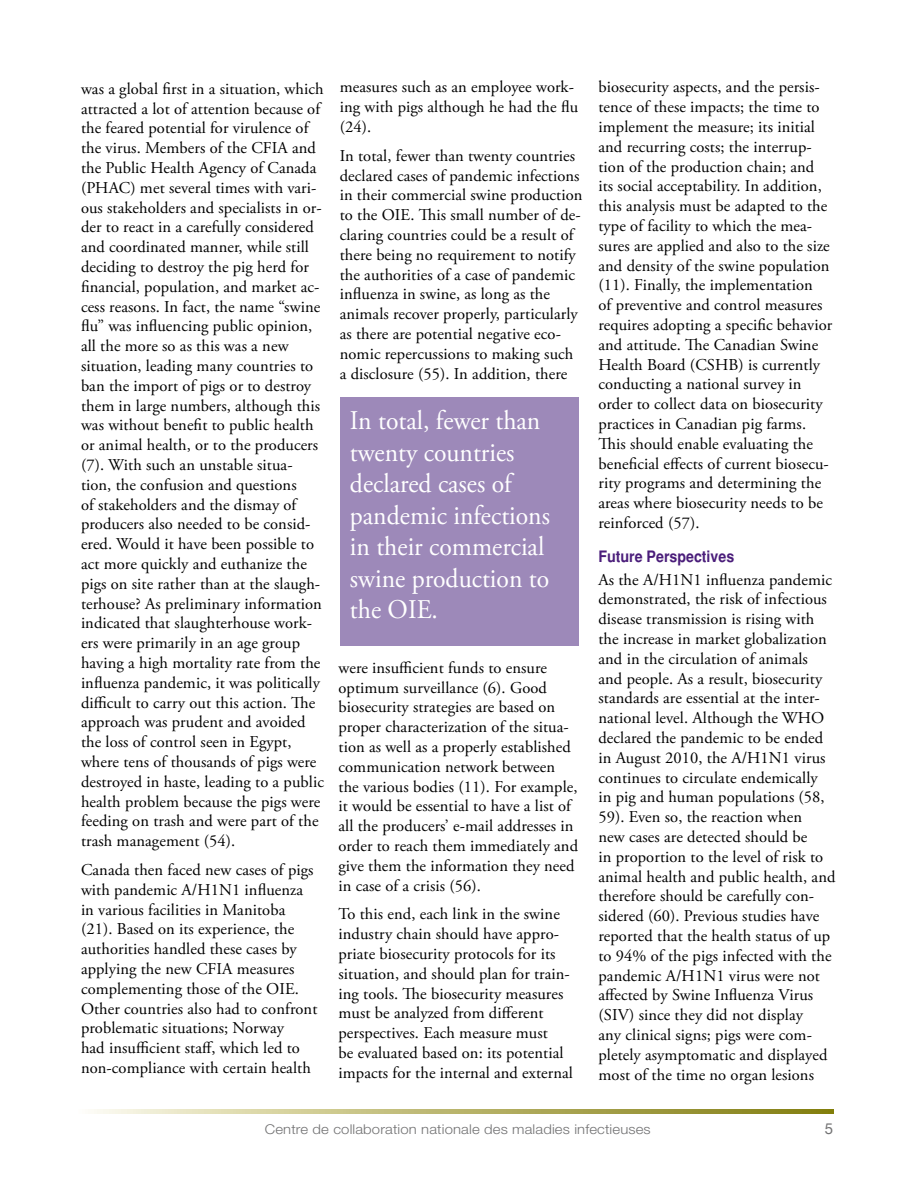
<style>
.page{position:relative;width:918px;height:1188px;background:#fff}
.page>*{position:absolute;margin:0;border:0;box-sizing:border-box;transform-origin:0 0}
.t1{font:27px/31.5px "Adobe Garamond Pro";color:#fff;scale:.95 1}
.t2{font:16.5px/19.8px "Adobe Garamond Pro";letter-spacing:.005em;color:#000}
.t3{font:700 condensed 15.75px "Helvetica";color:#4a1d7a;scale:1.1 1}
.t4{font:15px "Helvetica Neue";color:#727273}
.t5{font:300 13.5px "Helvetica Neue";letter-spacing:.01em;color:#727273;scale:1.1 1}
</style>
<div class="page">
<svg style="left:94px;top:1109px;width:740px;height:4px;background:#bab671"></svg>
<div style="left:340px;top:397px;width:238px;height:248px;background:#9d89b9"></div>
<p class="t2" style="left:81px;top:79px;width:244px">was a global first in a situation, which attracted a lot of attention because of the feared potential for virulence of the virus. Members of the CFIA and the Public Health Agency of Canada (PHAC) met several times with vari&shy;ous stakeholders and specialists in or&shy;der to react in a carefully considered and coordinated manner, while still deciding to destroy the pig herd for financial, population, and market ac&shy;cess reasons. In fact, the name “swine flu” was influencing public opinion, all the more so as this was a new situation, leading many countries to ban the import of pigs or to destroy them in large numbers, although this was without benefit to public health or animal health, or to the producers (7). With such an unstable situa&shy;tion, the confusion and questions<br>of stakeholders and the dismay of producers also needed to be consid&shy;ered. Would it have been possible to act more quickly and euthanize the pigs on site rather than at the slaugh&shy;terhouse? As preliminary information indicated that slaughterhouse work&shy;ers were primarily in an age group having a high mortality rate from the influenza pandemic, it was politically difficult to carry out this action. The approach was prudent and avoided the loss of control seen in Egypt, where tens of thousands of pigs were destroyed in haste, leading to a public health problem because the pigs were feeding on trash and were part of the trash management (54).</p>
<p class="t2" style="left:81px;top:860px;width:238px">Canada then faced new cases of pigs with pandemic A/H1N1 influenza in various facilities in Manitoba (21). Based on its experience, the authorities handled these cases by applying the new CFIA measures complementing those of the OIE.<br>Other countries also had to confront problematic situations; Norway<br>had insufficient staff, which led to non-compliance with certain health</p>
<p class="t2" style="left:340px;top:78px;width:240px">measures such as an employee work&shy;ing with pigs although he had the flu (24).</p>
<p class="t2" style="left:340px;top:146px;width:244px">In total, fewer than twenty countries declared cases of pandemic infections in their commercial swine production to the OIE. This small number of de&shy;claring countries could be a result of there being no requirement to notify the authorities of a case of pandemic influenza in swine, as long as the animals recover properly, particularly as there are potential negative eco&shy;nomic repercussions to making such a disclosure (55). In addition, there</p>
<h1 class="t1" style="left:350px;top:406px;width:212px">In total, fewer than twenty countries declared cases of pandemic infections in their commercial swine production to the OIE.</h1>
<p class="t2" style="left:339px;top:658px;width:241px">were insufficient funds to ensure optimum surveillance (6). Good biosecurity strategies are based on proper characterization of the situa&shy;tion as well as a properly established communication network between the various bodies (11). For example, it would be essential to have a list of all the producers’ e-mail addresses in order to reach them immediately and give them the information they need in case of a crisis (56).</p>
<p class="t2" style="left:339px;top:905px;width:236px">To this end, each link in the swine industry chain should have appro&shy;priate biosecurity protocols for its situation, and should plan for train&shy;ing tools. The biosecurity measures must be analyzed from different perspectives. Each measure must<br>be evaluated based on: its potential impacts for the internal and external</p>
<p class="t2" style="left:599px;top:78px;width:235px">biosecurity aspects, and the persis&shy;tence of these impacts; the time to implement the measure; its initial and recurring costs; the interrup&shy;tion of the production chain; and its social acceptability. In addition, this analysis must be adapted to the type of facility to which the mea&shy;sures are applied and also to the size and density of the swine population (11). Finally, the implementation<br>of preventive and control measures requires adopting a specific behavior and attitude. The Canadian Swine Health Board (CSHB) is currently conducting a national survey in order to collect data on biosecurity practices in Canadian pig farms.<br>This should enable evaluating the beneficial effects of current biosecu&shy;rity programs and determining the areas where biosecurity needs to be reinforced (57).</p>
<p class="t3" style="left:598px;top:547px;width:125px">Future Perspectives</p>
<p class="t2" style="left:598px;top:570px;width:239px">As the A/H1N1 influenza pandemic demonstrated, the risk of infectious disease transmission is rising with the increase in market globalization and in the circulation of animals and people. As a result, biosecurity standards are essential at the inter&shy;national level. Although the WHO declared the pandemic to be ended in August 2010, the A/H1N1 virus continues to circulate endemically<br>in pig and human populations (58, 59). Even so, the reaction when<br>new cases are detected should be<br>in proportion to the level of risk to animal health and public health, and therefore should be carefully con&shy;sidered (60). Previous studies have reported that the health status of up to 94% of the pigs infected with the pandemic A/H1N1 virus were not affected by Swine Influenza Virus (SIV) since they did not display<br>any clinical signs; pigs were com&shy;pletely asymptomatic and displayed most of the time no organ lesions</p>
<p class="t5" style="left:265px;top:1121px;width:352px">Centre de collaboration nationale des maladies infectieuses</p>
<p class="t4" style="left:825px;top:1119px;width:10px">5</p>
</div>
